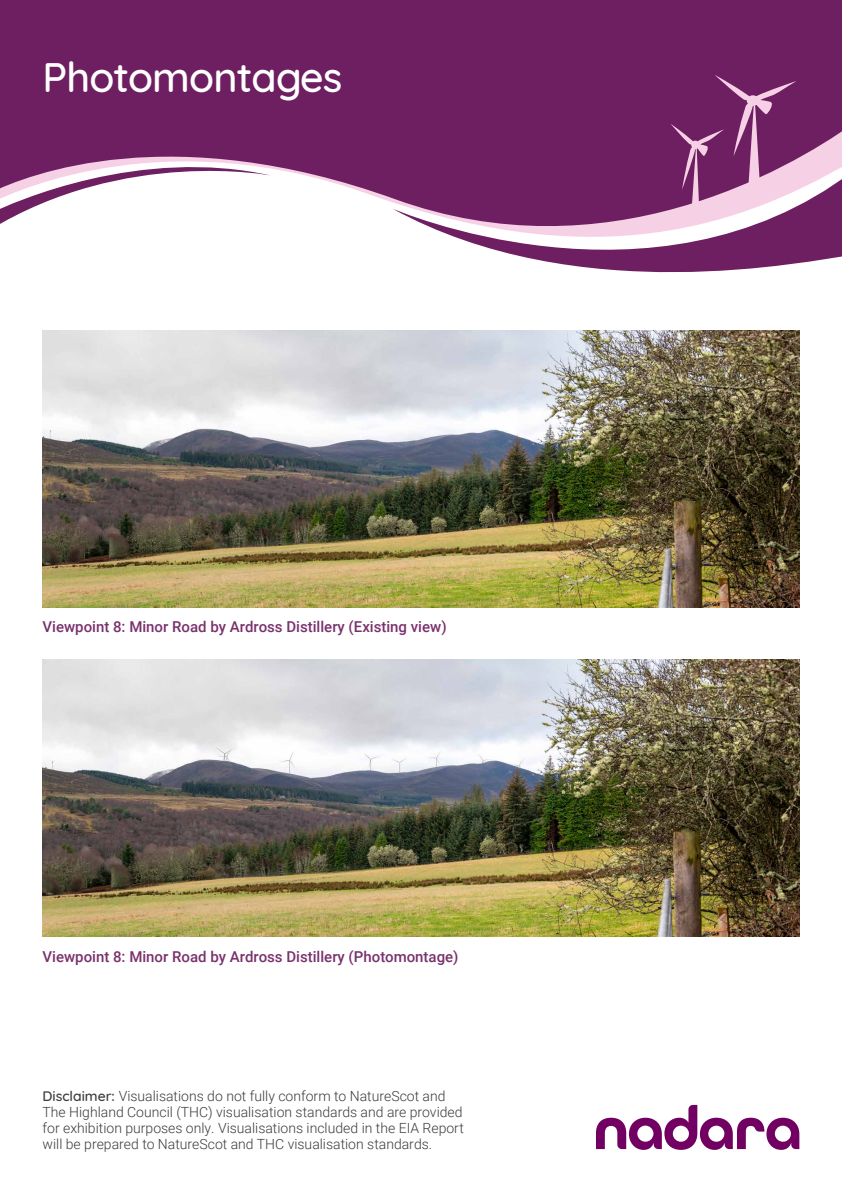
<style>
.page{position:relative;width:842px;height:1192px;background:#fff}
.page>*{position:absolute;margin:0;border:0;box-sizing:border-box;transform-origin:0 0}
.t1{font:500 42px "Quicksand";letter-spacing:-.02em;color:#fff}
.t2{font:500 15px "Roboto";color:#7a316d}
.t3{font:300 14px/16px "Roboto";color:#3c3c3b}
.s1{font-family:"Quicksand";font-weight:500}
</style>
<div class="page">
<div style="left:0;top:32px;width:842px;height:170px;background:#6e1f62"></div>
<svg style="left:0;top:146px;width:271px;height:78px"></svg>
<svg style="left:392px;top:171px;width:450px;height:102px;fill:#6e1f62"></svg>
<svg style="left:670px;top:75px;width:126px;height:143px;background:#98578b"></svg>
<div style="left:0;top:0;width:842px;height:32px;background:#6e1f62"></div>
<svg style="left:596px;top:1105px;width:203px;height:45px"></svg>
<img style="left:43px;top:660px;width:756px;height:276px">
<img style="left:43px;top:330px;width:756px;height:277px">
<h1 class="t1" style="left:43px;top:43px;width:301px">Photomontages</h1>
<p class="t2" style="left:43px;top:616px;width:406px">Viewpoint 8: Minor Road by Ardross Distillery (Existing view)</p>
<p class="t2" style="left:43px;top:946px;width:417px">Viewpoint 8: Minor Road by Ardross Distillery (Photomontage)</p>
<p class="t3" style="left:43px;top:1088px;width:423px"><span class="s1">Disclaimer:</span> Visualisations do not fully conform to NatureScot and The Highland Council (THC) visualisation standards and are provided for exhibition purposes only. Visualisations included in the EIA Report will be prepared to NatureScot and THC visualisation standards.</p>
</div>
